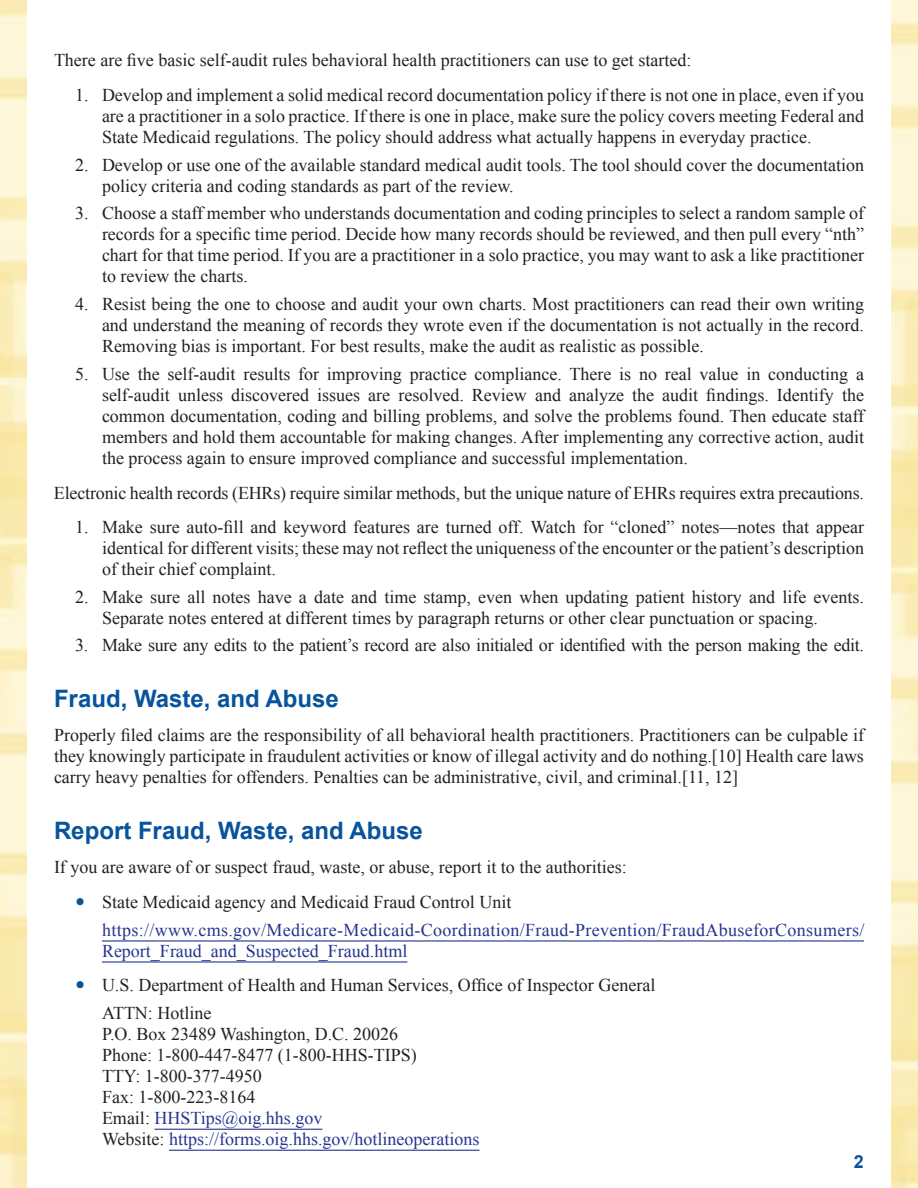
<style>
.page{position:relative;width:918px;height:1188px;background:#fff}
.page>*{position:absolute;margin:0;border:0;box-sizing:border-box;transform-origin:0 0}
.t1{font:700 24px "Arial";color:#07549c}
.t2{font:18px/21px "Times New Roman";color:#231f20;text-align:justify}
.t3{font:18px/27.8px "Times New Roman";letter-spacing:.02em;color:#25358f}
.t4{font:18px "Times New Roman";color:#25358f}
.t5{font:700 18px "Arial";color:#07549c}
.s1{font-size:28.5px;color:#07549c}
.s2{color:#231f20}
.s3{color:#25358f}
</style>
<div class="page">
<hr style="left:102px;top:940px;width:762px;height:2px;background:#25358f">
<hr style="left:102px;top:961px;width:305px;height:2px;background:#25358f">
<hr style="left:154px;top:1129px;width:168px;height:1px;background:#25358f">
<hr style="left:169px;top:1150px;width:311px;height:1px;background:#25358f">
<p class="t2" style="left:54px;top:50px;width:639px">There are five basic self-audit rules behavioral health practitioners can use to get started:</p>
<p class="t2" style="left:102px;top:84px;width:764px;text-indent:-27px">1. Develop and implement a solid medical record documentation policy if there is not one in place, even if you are a practitioner in a solo practice. If there is one in place, make sure the policy covers meeting Federal and State Medicaid regulations. The policy should address what actually happens in everyday practice.</p>
<p class="t2" style="left:102px;top:154px;width:764px;text-indent:-27px">2. Develop or use one of the available standard medical audit tools. The tool should cover the documentation policy criteria and coding standards as part of the review.</p>
<p class="t2" style="left:102px;top:203px;width:764px;text-indent:-27px">3. Choose a staff member who understands documentation and coding principles to select a random sample of records for a specific time period. Decide how many records should be reviewed, and then pull every “nth” chart for that time period. If you are a practitioner in a solo practice, you may want to ask a like practitioner to review the charts.</p>
<p class="t2" style="left:102px;top:293px;width:764px;text-indent:-27px">4. Resist being the one to choose and audit your own charts. Most practitioners can read their own writing and understand the meaning of records they wrote even if the documentation is not actually in the record.<br>Removing bias is important. For best results, make the audit as realistic as possible.</p>
<p class="t2" style="left:102px;top:363px;width:764px;text-indent:-27px">5. Use the self-audit results for improving practice compliance. There is no real value in conducting a self-audit unless discovered issues are resolved. Review and analyze the audit findings. Identify the common documentation, coding and billing problems, and solve the problems found. Then educate staff members and hold them accountable for making changes. After implementing any corrective action, audit the process again to ensure improved compliance and successful implementation.</p>
<p class="t2" style="left:54px;top:482px;width:812px">Electronic health records (EHRs) require similar methods, but the unique nature of EHRs requires extra precautions.</p>
<p class="t2" style="left:102px;top:516px;width:764px;text-indent:-27px">1. Make sure auto-fill and keyword features are turned off. Watch for “cloned” notes—notes that appear identical for different visits; these may not reflect the uniqueness of the encounter or the patient’s description of their chief complaint.</p>
<p class="t2" style="left:102px;top:586px;width:764px;text-indent:-27px">2. Make sure all notes have a date and time stamp, even when updating patient history and life events.<br>Separate notes entered at different times by paragraph returns or other clear punctuation or spacing.</p>
<p class="t2" style="left:75px;top:635px;width:791px">3. Make sure any edits to the patient’s record are also initialed or identified with the person making the edit.</p>
<h2 class="t1" style="left:54px;top:683px;width:286px">Fraud, Waste, and Abuse</h2>
<p class="t2" style="left:54px;top:725px;width:812px">Properly filed claims are the responsibility of all behavioral health practitioners. Practitioners can be culpable if they knowingly participate in fraudulent activities or know of illegal activity and do nothing.[10] Health care laws carry heavy penalties for offenders. Penalties can be administrative, civil, and criminal.[11, 12]</p>
<h2 class="t1" style="left:54px;top:815px;width:370px">Report Fraud, Waste, and Abuse</h2>
<p class="t2" style="left:54px;top:857px;width:574px">If you are aware of or suspect fraud, waste, or abuse, report it to the authorities:</p>
<p class="t3" style="left:102px;top:888px;width:764px;text-indent:-27px"><span class="s1">•</span> <span class="s2">State Medicaid agency and Medicaid Fraud Control Unit </span>https://www.cms.gov/Medicare-Medicaid-Coordination/Fraud-Prevention/FraudAbuseforConsumers/</p>
<p class="t4" style="left:102px;top:939px;width:307px">Report_Fraud_and_Suspected_Fraud.html</p>
<p class="t2" style="left:102px;top:971px;width:555px;line-height:27.8px;text-indent:-27px"><span class="s1">•</span> U.S. Department of Health and Human Services, Office of Inspector General<br>ATTN: Hotline</p>
<p class="t2" style="left:102px;top:1023px;width:379px;text-align:left">P.O. Box 23489 Washington, D.C. 20026<br>Phone: 1-800-447-8477 (1-800-HHS-TIPS)<br>TTY: 1-800-377-4950<br>Fax: 1-800-223-8164<br>Email: <span class="s3">HHSTips@oig.hhs.gov<br></span>Website: <span class="s3">https://forms.oig.hhs.gov/hotlineoperations</span></p>
<p class="t5" style="left:854px;top:1149px;width:12px">2</p>
</div>
